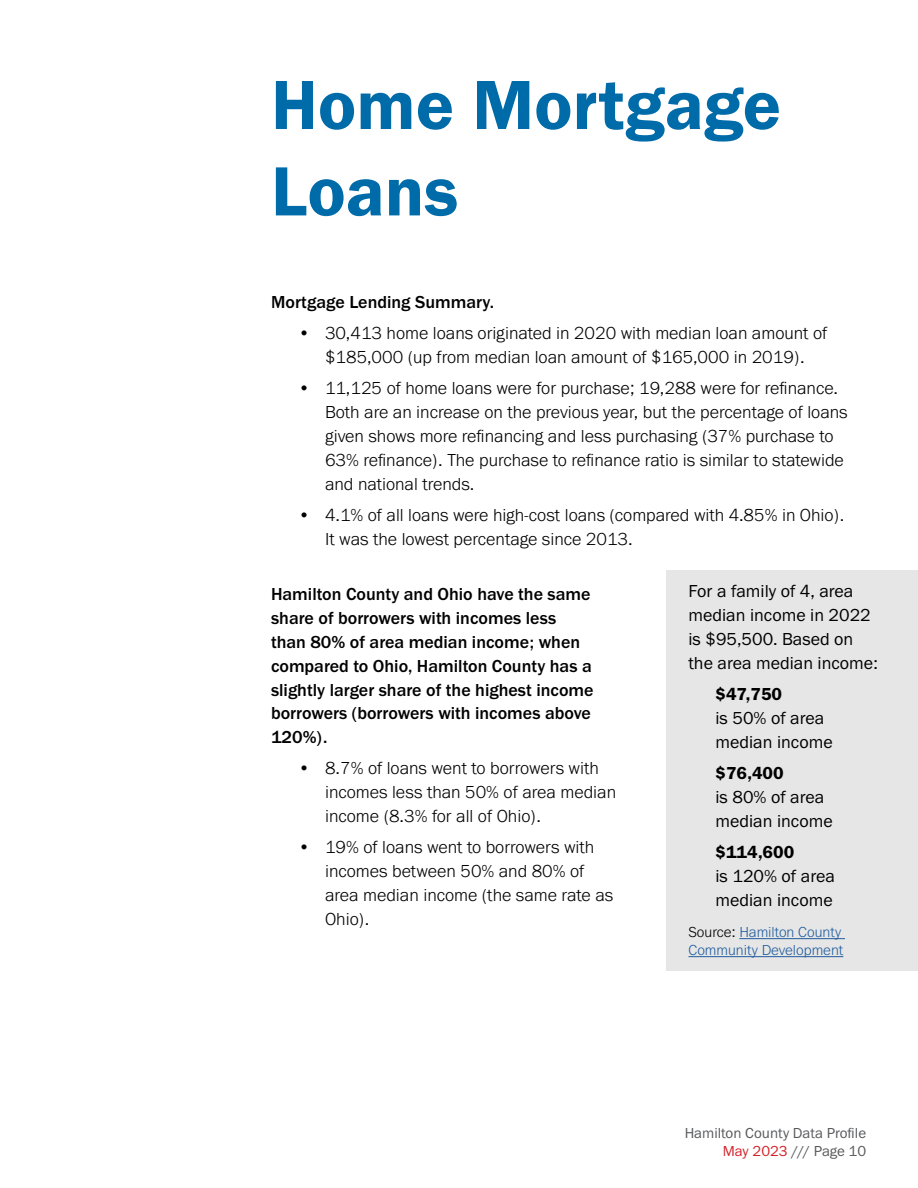
<style>
.page{position:relative;width:918px;height:1188px;background:#fff}
.page>*{position:absolute;margin:0;border:0;box-sizing:border-box;transform-origin:0 0}
.t1{font:72px/86.4px "Franklin Gothic URW Dem";color:#006ba9}
.t2{font:300 18px/24px "Franklin Gothic URW";color:#000}
.t3{font:500 18px/24px "Franklin Gothic URW";color:#000}
.t4{font:18px/24px "Franklin Gothic URW Boo";color:#000}
.t5{font:18px "Franklin Gothic URW Dem";color:#000}
.t6{font:15px/18px "Franklin Gothic URW Boo";color:#58595b;text-align:right}
.t7{font:300 15px/18px "Franklin Gothic URW";color:#215e9e}
.s1{color:#000}
.s2{color:#d2232a}
</style>
<div class="page">
<div style="left:666px;top:570px;width:252px;height:400px;background:#e6e6e6"></div>
<hr style="left:739px;top:938px;width:106px;height:1px;background:#215e9e">
<hr style="left:688px;top:956px;width:155px;height:1px;background:#215e9e">
<h1 class="t1" style="left:271px;top:61px;width:512px">Home Mortgage<br>Loans</h1>
<p class="t3" style="left:271px;top:290px;width:224px">Mortgage Lending Summary.</p>
<p class="t2" style="left:298px;top:321px;width:531px;text-align:center">• 30,413 home loans originated in 2020 with median loan amount of $185,000 (up from median loan amount of $165,000 in 2019).</p>
<p class="t2" style="left:325px;top:376px;width:524px;text-indent:-27px">• 11,125 of home loans were for purchase; 19,288 were for refinance.<br>Both are an increase on the previous year, but the percentage of loans given shows more refinancing and less purchasing (37% purchase to 63% refinance). The purchase to refinance ratio is similar to statewide and national trends.</p>
<p class="t2" style="left:325px;top:502px;width:521px;text-indent:-27px">• 4.1% of all loans were high-cost loans (compared with 4.85% in Ohio).<br>It was the lowest percentage since 2013.</p>
<p class="t4" style="left:688px;top:579px;width:191px">For a family of 4, area median income in 2022 is $95,500. Based on the area median income:</p>
<p class="t5" style="left:715px;top:683px;width:68px">$47,750</p>
<p class="t4" style="left:715px;top:706px;width:119px">is 50% of area median income</p>
<p class="t5" style="left:715px;top:762px;width:70px">$76,400</p>
<p class="t4" style="left:715px;top:785px;width:119px">is 80% of area median income</p>
<p class="t5" style="left:715px;top:841px;width:80px">$114,600</p>
<p class="t4" style="left:715px;top:863px;width:121px">is 120% of area median income</p>
<p class="t7" style="left:688px;top:923px;width:156px"><span class="s1">Source:</span> Hamilton County<br>Community Development</p>
<p class="t3" style="left:271px;top:581px;width:324px">Hamilton County and Ohio have the same share of borrowers with incomes less than 80% of area median income; when compared to Ohio, Hamilton County has a slightly larger share of the highest income borrowers (borrowers with incomes above 120%).</p>
<p class="t2" style="left:325px;top:756px;width:293px;text-indent:-27px">• 8.7% of loans went to borrowers with incomes less than 50% of area median income (8.3% for all of Ohio).</p>
<p class="t2" style="left:325px;top:835px;width:290px;text-indent:-27px">• 19% of loans went to borrowers with incomes between 50% and 80% of area median income (the same rate as<br>Ohio).</p>
<p class="t6" style="left:685px;top:1123px;width:183px">Hamilton County Data Profile<br><span class="s2">May 2023</span> /// Page 10</p>
</div>
